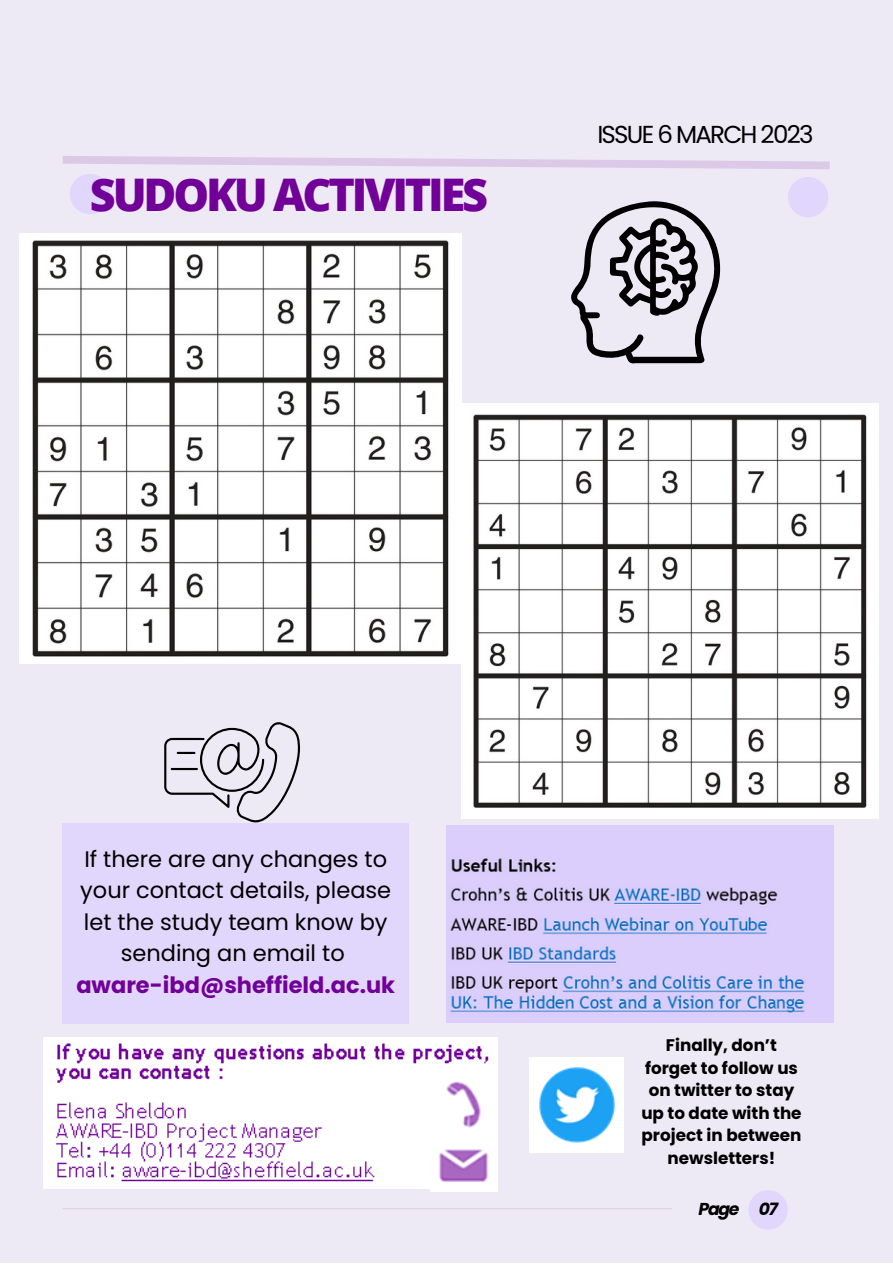
<style>
.page{position:relative;width:893px;height:1264px;background:#fff}
.page>*{position:absolute;margin:0;border:0;box-sizing:border-box;transform-origin:0 0}
.t1{font:800 45px "Open Sans";letter-spacing:-.07em;color:#700098}
.t2{font:24.6px "Poppins";letter-spacing:-.07em;color:#000}
.t3{font:22.5px/31.5px "Poppins";color:#000;text-align:center}
.t4{font:700 22.5px "Poppins";color:#700098}
.t5{font:italic 700 17.25px "Poppins";letter-spacing:-.07em;color:#000}
.t6{font:700 16.8px/22.5px "Poppins";color:#000;text-align:center}
</style>
<div class="page">
<div style="left:0;top:0;width:892px;height:1262px;background:#eeeaf5"></div>
<svg style="left:62px;top:156px;width:768px;height:14px"></svg>
<hr style="left:63px;top:1208px;width:609px;height:1px;background:#700098">
<div style="left:748px;top:1190px;width:39px;height:39px;background:#e1d6fc;border-radius:50%"></div>
<div style="left:63px;top:823px;width:346px;height:201px;background:#e1d6fc"></div>
<img style="left:43px;top:1037px;width:454px;height:151px">
<img style="left:430px;top:1079px;width:67px;height:112px">
<img style="left:446px;top:825px;width:387px;height:197px">
<img style="left:530px;top:1057px;width:93px;height:95px">
<div style="left:70px;top:174px;width:40px;height:40px;background:#e1d6fc;border-radius:50%"></div>
<div style="left:787px;top:177px;width:41px;height:40px;background:#e1d6fc;border-radius:50%"></div>
<img style="left:461px;top:403px;width:417px;height:415px">
<img style="left:20px;top:234px;width:441px;height:429px">
<svg style="left:571px;top:201px;width:149px;height:162px"></svg>
<svg style="left:164px;top:722px;width:136px;height:100px"></svg>
<hr style="left:177px;top:751px;width:18px;height:3px;background:#000">
<hr style="left:171px;top:768px;width:27px;height:2px;background:#000">
<h1 class="t1" style="left:90px;top:163px;width:400px">SUDOKU ACTIVITIES</h1>
<h2 class="t2" style="left:597px;top:117px;width:218px">ISSUE 6 MARCH 2023</h2>
<h3 class="t3" style="left:80px;top:843px;width:312px">If there are any changes to your contact details, please let the study team know by sending an email to</h3>
<h3 class="t4" style="left:76px;top:969px;width:320px">aware-ibd@sheffield.ac.uk</h3>
<p class="t6" style="left:641px;top:1034px;width:162px">Finally, don’t forget to follow us on twitter to stay up to date with the project in between newsletters!</p>
<p class="t5" style="left:698px;top:1196px;width:81px">Page 07</p>
</div>
